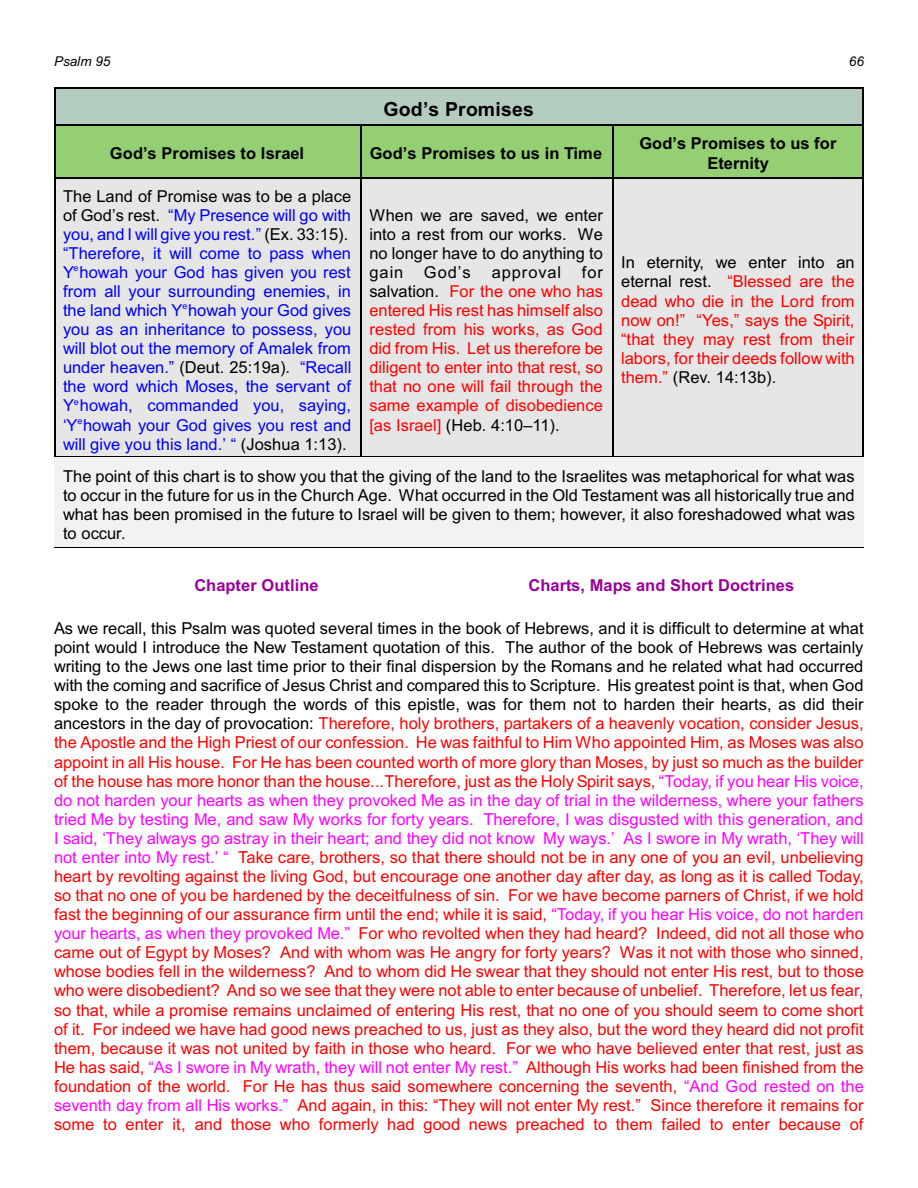
<style>
.page{position:relative;width:918px;height:1188px;background:#fff}
.page>*{position:absolute;margin:0;border:0;box-sizing:border-box;transform-origin:0 0}
.t1{font:700 19.5px "Arial";letter-spacing:.01em;color:#000}
.t2{font:16.5px/19px "Arial";color:#f00;text-align:justify}
.t3{font:16.5px/19px "Arial";color:#00f}
.t4{font:16.5px/19px "Arial";color:#000;text-align:justify}
.t5{font:700 16.5px/19.8px "Arial";color:#000;text-align:center}
.t6{font:700 16.5px "Arial";color:#909}
.t7{font:italic 13.5px "Arial";color:#000}
.t8{font:9px "Arial";color:#00f}
.s1{color:#000}
.s2{color:#f0f}
</style>
<div class="page">
<div style="left:54px;top:87px;width:810px;height:37px;background:#b3ccbf"></div>
<hr style="left:54px;top:87px;width:1px;height:37px;background:#000">
<hr style="left:862px;top:87px;width:2px;height:37px;background:#000">
<hr style="left:54px;top:87px;width:810px;height:2px;background:#000">
<div style="left:54px;top:124px;width:306px;height:53px;background:#94cf73"></div>
<hr style="left:54px;top:124px;width:1px;height:53px;background:#000">
<hr style="left:54px;top:124px;width:306px;height:1px;background:#000">
<div style="left:361px;top:124px;width:251px;height:53px;background:#94cf73"></div>
<hr style="left:361px;top:124px;width:1px;height:53px;background:#000">
<hr style="left:361px;top:124px;width:251px;height:1px;background:#000">
<div style="left:612px;top:124px;width:252px;height:53px;background:#94cf73"></div>
<hr style="left:612px;top:124px;width:1px;height:53px;background:#000">
<hr style="left:862px;top:124px;width:2px;height:53px;background:#000">
<hr style="left:612px;top:124px;width:252px;height:1px;background:#000">
<div style="left:54px;top:177px;width:306px;height:280px;background:#e6e6e6"></div>
<hr style="left:54px;top:177px;width:1px;height:280px;background:#000">
<hr style="left:54px;top:177px;width:306px;height:1px;background:#000">
<hr style="left:54px;top:456px;width:306px;height:1px;background:#000">
<div style="left:361px;top:177px;width:251px;height:280px;background:#e6e6e6"></div>
<hr style="left:361px;top:177px;width:1px;height:280px;background:#000">
<hr style="left:361px;top:177px;width:251px;height:1px;background:#000">
<hr style="left:361px;top:456px;width:251px;height:1px;background:#000">
<div style="left:612px;top:177px;width:252px;height:280px;background:#e6e6e6"></div>
<hr style="left:612px;top:177px;width:1px;height:280px;background:#000">
<hr style="left:862px;top:177px;width:2px;height:280px;background:#000">
<hr style="left:612px;top:177px;width:252px;height:1px;background:#000">
<hr style="left:612px;top:456px;width:252px;height:1px;background:#000">
<div style="left:54px;top:458px;width:810px;height:89px;background:#f2f2f2"></div>
<p class="t7" style="left:54px;top:57px;width:58px">Psalm 95</p>
<p class="t7" style="left:849px;top:57px;width:17px">66</p>
<p class="t1" style="left:383px;top:101px;width:152px">God’s Promises</p>
<p class="t5" style="left:110px;top:145px;width:196px">God’s Promises to Israel</p>
<p class="t5" style="left:370px;top:145px;width:234px">God’s Promises to us in Time</p>
<p class="t5" style="left:639px;top:135px;width:199px">God’s Promises to us for<br>Eternity</p>
<p class="t3" style="left:63px;top:188px;width:290px"><span class="s1">The Land of Promise was to be a place of God’s rest.</span> “My Presence will go with you, and I will give you rest.” <span class="s1">(Ex. 33:15). </span>“Therefore, it will come to pass when Y howah your God has given you rest</p>
<p class="t4" style="left:369px;top:207px;width:235px">When we are saved, we enter into a rest from our works. We no longer have to do anything to gain God’s</p>
<p class="t2" style="left:369px;top:264px;width:235px;text-indent:122px"><span class="s1">approval for salvation.</span> For the one who has entered His rest has himself also rested from his works, as God did from His. Let us therefore be diligent to enter into that rest, so that no one will fail through the same example of disobedience [as Israel] <span class="s1">(Heb. 4:10–11).</span></p>
<p class="t2" style="left:621px;top:255px;width:235px"><span class="s1">In eternity, we enter into an eternal rest.</span> “Blessed are the dead who die in the Lord from now on!” “Yes,” says the Spirit, “that they may rest from their labors, for their deeds follow with them.” <span class="s1">(Rev. 14:13b).</span></p>
<p class="t4" style="left:63px;top:468px;width:793px">The point of this chart is to show you that the giving of the land to the Israelites was metaphorical for what was to occur in the future for us in the Church Age. What occurred in the Old Testament was all historically true and what has been promised in the future to Israel will be given to them; however, it also foreshadowed what was to occur.</p>
<p class="t6" style="left:194px;top:579px;width:126px">Chapter Outline</p>
<p class="t6" style="left:529px;top:579px;width:267px">Charts, Maps and Short Doctrines</p>
<p class="t2" style="left:54px;top:620px;width:811px"><span class="s1">As we recall, this Psalm was quoted several times in the book of Hebrews, and it is difficult to determine at what point would I introduce the New Testament quotation of this. The author of the book of Hebrews was certainly writing to the Jews one last time prior to their final dispersion by the Romans and he related what had occurred with the coming and sacrifice of Jesus Christ and compared this to Scripture. His greatest point is that, when God spoke to the reader through the words of this epistle, was for them not to harden their hearts, as did their ancestors in the day of provocation:</span> Therefore, holy brothers, partakers of a heavenly vocation, consider Jesus, the Apostle and the High Priest of our confession. He was faithful to Him Who appointed Him, as Moses was also appoint in all His house. For He has been counted worth of more glory than Moses, by just so much as the builder of the house has more honor than the house...Therefore, just as the Holy Spirit says, <span class="s2">“Today, if you hear His voice, do not harden your hearts as when they provoked Me as in the day of trial in the wilderness, where your fathers tried Me by testing Me, and saw My works for forty years. Therefore, I was disgusted with this generation, and I said, ‘They always go astray in their heart; and they did not know My ways.’ As I swore in My wrath, ‘They will not enter into My rest.’ “</span> Take care, brothers, so that there should not be in any one of you an evil, unbelieving heart by revolting against the living God, but encourage one another day after day, as long as it is called Today, so that no one of you be hardened by the deceitfulness of sin. For we have become parners of Christ, if we hold fast the beginning of our assurance firm until the end; while it is said, <span class="s2">“Today, if you hear His voice, do not harden your hearts, as when they provoked Me.”</span> For who revolted when they had heard? Indeed, did not all those who came out of Egypt by Moses? And with whom was He angry for forty years? Was it not with those who sinned, whose bodies fell in the wilderness? And to whom did He swear that they should not enter His rest, but to those who were disobedient? And so we see that they were not able to enter because of unbelief. Therefore, let us fear, so that, while a promise remains unclaimed of entering His rest, that no one of you should seem to come short of it. For indeed we have had good news preached to us, just as they also, but the word they heard did not profit them, because it was not united by faith in those who heard. For we who have believed enter that rest, just as He has said, <span class="s2">“As I swore in My wrath, they will not enter My rest.”</span> Although His works had been finished from the foundation of the world. For He has thus said somewhere concerning the seventh, <span class="s2">“And God rested on the seventh day from all His works.”</span> And again, in this: “They will not enter My rest.” Since therefore it remains for some to enter it, and those who formerly had good news preached to them failed to enter because of</p>
<p class="t8" style="left:74px;top:265px;width:7px">e</p>
<p class="t3" style="left:63px;top:283px;width:290px">from all your surrounding enemies, in the land which Y howah your God gives</p>
<p class="t8" style="left:182px;top:303px;width:7px">e</p>
<p class="t3" style="left:63px;top:321px;width:290px;text-align:justify">you as an inheritance to possess, you will blot out the memory of Amalek from under heaven.” <span class="s1">(Deut. 25:19a).</span> “Recall the word which Moses, the servant of Y howah, commanded you, saying,</p>
<p class="t8" style="left:74px;top:398px;width:7px">e</p>
<p class="t3" style="left:63px;top:417px;width:290px">‘Y howah your God gives you rest and</p>
<p class="t8" style="left:78px;top:417px;width:7px">e</p>
<p class="t3" style="left:63px;top:436px;width:285px">will give you this land.’ “ <span class="s1">(Joshua 1:13).</span></p>
</div>
